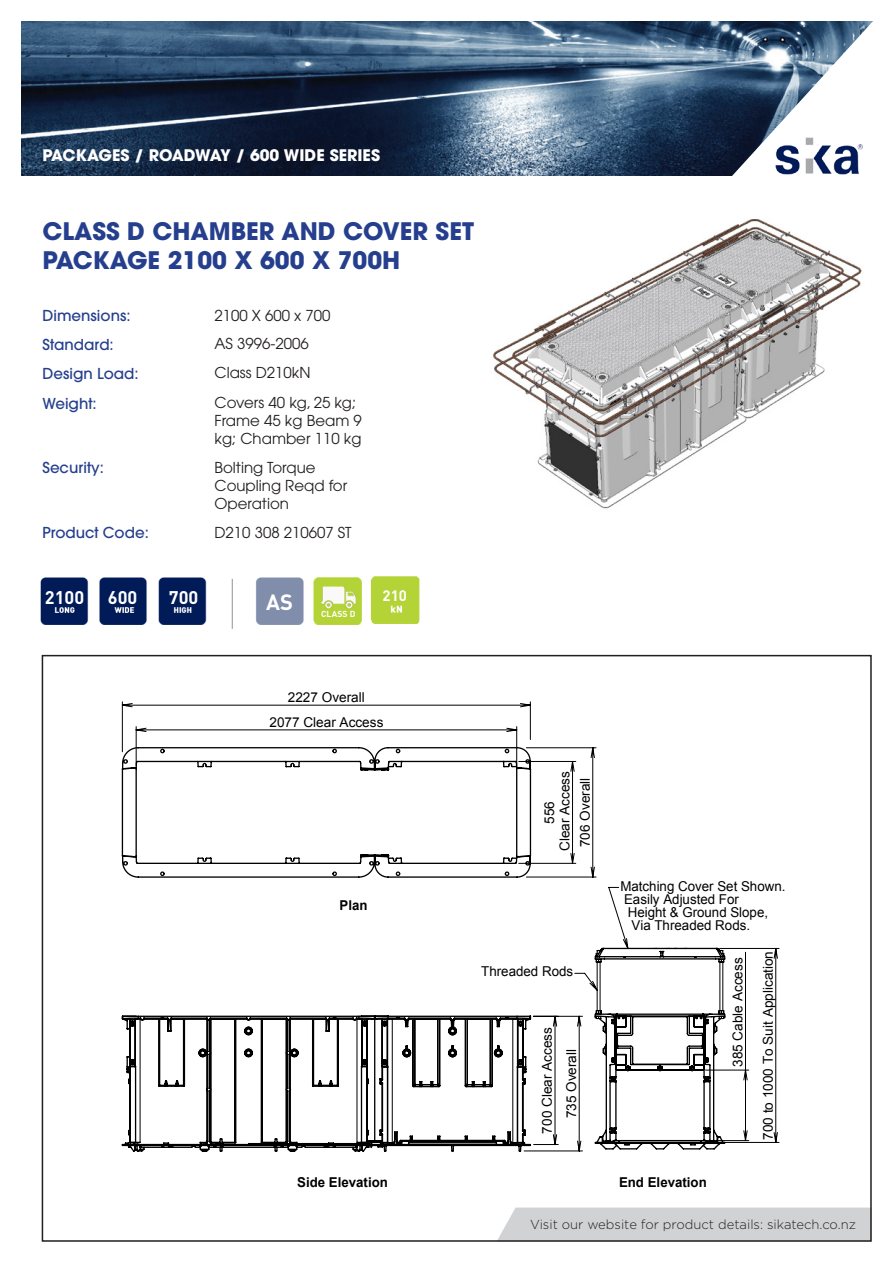
<style>
.page{position:relative;width:893px;height:1263px;background:#fff}
.page>*{position:absolute;margin:0;border:0;box-sizing:border-box;transform-origin:0 0}
.t1{font:700 24px/28.8px "Avant Garde";color:#253f8e}
.t2{font:700 21.75px "DIN Pro";color:#fff}
.t3{font:700 18.15px "DIN Pro";color:#fff}
.t4{font:700 15.9px "Avant Garde";color:#fff}
.t5{font:15px/18px "Avant Garde";color:#231f20}
.t6{font:500 15px "Avant Garde";color:#253f8e}
.t7{font:700 15px "DIN Pro";color:#fff}
.t8{font:13.65px/15.1px "Arial";color:#000;text-align:center}
.t9{font:700 13.65px "Arial";color:#000}
.t10{font:300 13.05px "Gotham";color:#231f20}
.t11{font:700 8.7px "DIN Pro";letter-spacing:.01em;color:#fff}
</style>
<div class="page">
<img style="left:21px;top:21px;width:663px;height:154px">
<svg style="left:684px;top:21px;width:189px;height:155px"></svg>
<img style="left:775px;top:136px;width:90px;height:39px">
<div style="left:498px;top:1207px;width:371px;height:32px;background:#d1d2d4"></div>
<img style="left:493px;top:219px;width:369px;height:290px">
<img style="left:370px;top:576px;width:50px;height:48px">
<img style="left:255px;top:577px;width:107px;height:48px">
<img style="left:40px;top:577px;width:167px;height:48px">
<hr style="left:232px;top:579px;width:1px;height:50px;background:#939598">
<svg style="left:122px;top:701px;width:475px;height:177px"></svg>
<svg style="left:532px;top:886px;width:248px;height:266px"></svg>
<svg style="left:121px;top:746px;width:411px;height:132px"></svg>
<svg style="left:121px;top:1015px;width:411px;height:137px"></svg>
<p class="t4" style="left:43px;top:145px;width:339px">PACKAGES / ROADWAY / 600 WIDE SERIES</p>
<h1 class="t1" style="left:43px;top:217px;width:433px">CLASS D CHAMBER AND COVER SET<br>PACKAGE 2100 X 600 X 700H</h1>
<p class="t6" style="left:43px;top:306px;width:90px">Dimensions:</p>
<p class="t5" style="left:214px;top:306px;width:118px">2100 X 600 x 700</p>
<p class="t6" style="left:43px;top:335px;width:73px">Standard:</p>
<p class="t5" style="left:214px;top:335px;width:96px">AS 3996-2006</p>
<p class="t6" style="left:43px;top:364px;width:98px">Design Load:</p>
<p class="t5" style="left:214px;top:364px;width:97px">Class D210kN</p>
<p class="t6" style="left:43px;top:394px;width:56px">Weight:</p>
<p class="t5" style="left:214px;top:394px;width:149px">Covers 40 kg, 25 kg;<br>Frame 45 kg Beam 9 kg; Chamber 110 kg</p>
<p class="t6" style="left:43px;top:458px;width:63px">Security:</p>
<p class="t5" style="left:214px;top:458px;width:134px">Bolting Torque<br>Coupling Reqd for<br>Operation</p>
<p class="t6" style="left:43px;top:523px;width:108px">Product Code:</p>
<p class="t5" style="left:214px;top:523px;width:139px">D210 308 210607 ST</p>
<h3 class="t3" style="left:45px;top:585px;width:41px">2100</h3>
<h3 class="t3" style="left:108px;top:585px;width:31px">600</h3>
<h3 class="t3" style="left:169px;top:585px;width:31px">700</h3>
<p class="t7" style="left:383px;top:585px;width:26px">210</p>
<h2 class="t2" style="left:266px;top:587px;width:28px">AS</h2>
<p class="t11" style="left:321px;top:608px;width:36px">CLASS D</p>
<p class="t8" style="left:288px;top:690px;width:78px">2227 Overall</p>
<p class="t8" style="left:269px;top:714px;width:115px">2077 Clear Access</p>
<p class="t9" style="left:340px;top:898px;width:29px">Plan</p>
<p class="t9" style="left:297px;top:1174px;width:92px">Side Elevation</p>
<p class="t8" style="left:542px;top:851px;width:82px;rotate:-90deg">556<br>Clear Access</p>
<p class="t8" style="left:577px;top:847px;width:71px;rotate:-90deg">706 Overall</p>
<p class="t8" style="left:481px;top:964px;width:93px">Threaded Rods</p>
<p class="t8" style="left:535px;top:1133px;width:108px;line-height:24.2px;rotate:-90deg">700 Clear Access<br>735 Overall</p>
<p class="t8" style="left:620px;top:879px;width:167px">Matching Cover Set Shown.</p>
<p class="t8" style="left:624px;top:892px;width:116px">Easily Adjusted For</p>
<p class="t8" style="left:628px;top:904px;width:142px">Height &amp; Ground Slope,</p>
<p class="t8" style="left:631px;top:917px;width:120px">Via Threaded Rods.</p>
<p class="t9" style="left:619px;top:1175px;width:89px">End Elevation</p>
<p class="t8" style="left:730px;top:1067px;width:111px;rotate:-90deg">385 Cable Access</p>
<p class="t8" style="left:760px;top:1140px;width:190px;rotate:-90deg">700 to 1000 To Suit Application</p>
<p class="t10" style="left:530px;top:1216px;width:327px">Visit our website for product details: sikatech.co.nz</p>
</div>
